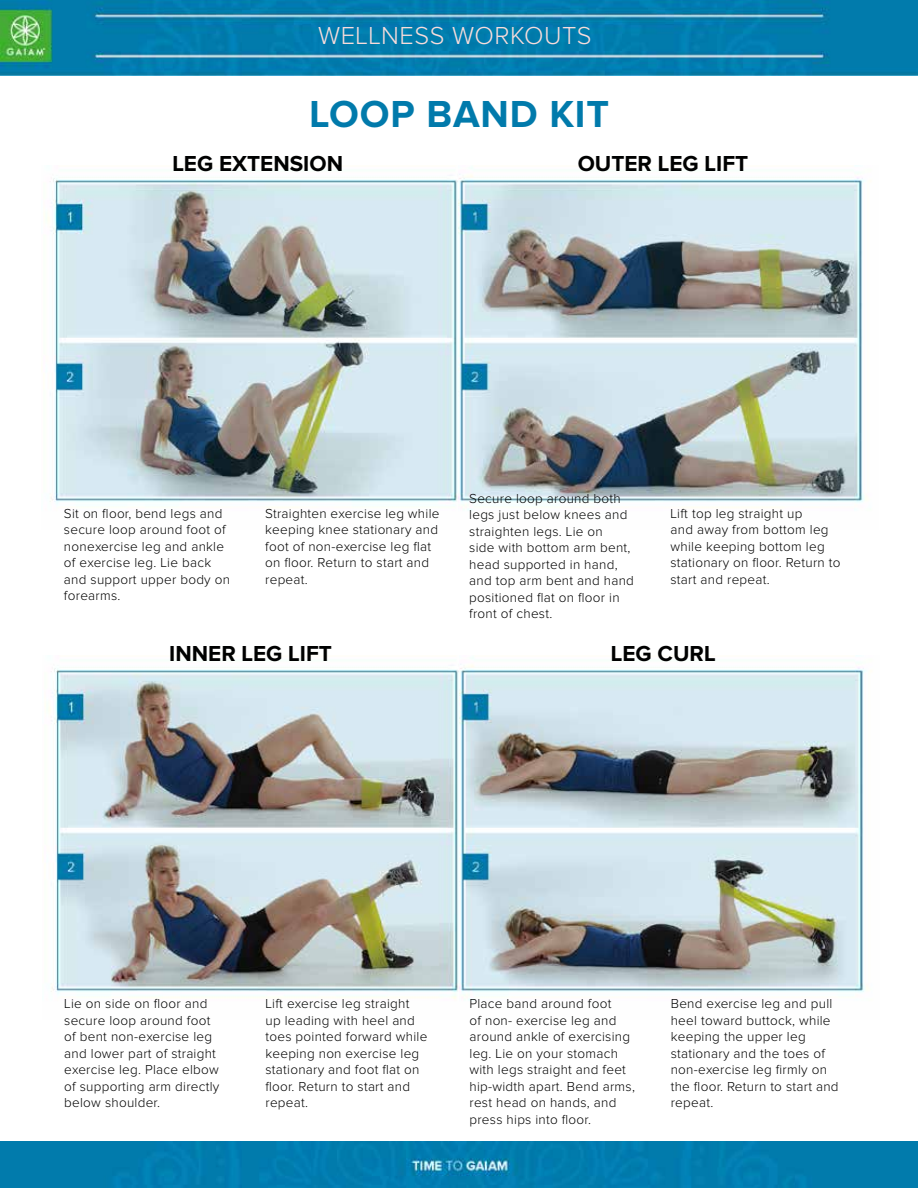
<style>
.page{position:relative;width:918px;height:1188px;background:#fff}
.page>*{position:absolute;margin:0;border:0;box-sizing:border-box;transform-origin:0 0}
.t1{font:700 39px "Proxima Nova";letter-spacing:.02em;color:#017aab}
.t2{font:300 25.5px "Proxima Nova";letter-spacing:.02em;color:#f8dcdb}
.t3{font:700 22.5px "Proxima Nova";color:#000101}
.t4{font:300 13.5px/16.5px "Proxima Nova";letter-spacing:.02em;color:#000101}
</style>
<div class="page">
<img style="left:0;top:0;width:918px;height:76px">
<img style="left:48px;top:657px;width:821px;height:344px">
<img style="left:0;top:1141px;width:918px;height:47px">
<img style="left:47px;top:165px;width:821px;height:346px">
<h2 class="t2" style="left:318px;top:24px;width:275px">WELLNESS WORKOUTS</h2>
<h1 class="t1" style="left:309px;top:96px;width:301px">LOOP BAND KIT</h1>
<h3 class="t3" style="left:172px;top:153px;width:172px">LEG EXTENSION</h3>
<h3 class="t3" style="left:578px;top:153px;width:172px">OUTER LEG LIFT</h3>
<p class="t4" style="left:64px;top:505px;width:168px">Sit on floor, bend legs and secure loop around foot of nonexercise leg and ankle of exercise leg. Lie back and support upper body on forearms.</p>
<p class="t4" style="left:265px;top:505px;width:176px">Straighten exercise leg while keeping knee stationary and foot of non-exercise leg flat on floor. Return to start and repeat.</p>
<p class="t4" style="left:469px;top:490px;width:166px">Secure loop around both legs just below knees and straighten legs. Lie on<br>side with bottom arm bent, head supported in hand, and top arm bent and hand positioned flat on floor in front of chest.</p>
<p class="t4" style="left:670px;top:505px;width:172px">Lift top leg straight up<br>and away from bottom leg while keeping bottom leg stationary on floor. Return to start and repeat.</p>
<h3 class="t3" style="left:169px;top:643px;width:164px">INNER LEG LIFT</h3>
<h3 class="t3" style="left:611px;top:643px;width:106px">LEG CURL</h3>
<p class="t4" style="left:64px;top:996px;width:157px">Lie on side on floor and secure loop around foot of bent non-exercise leg and lower part of straight exercise leg. Place elbow of supporting arm directly below shoulder.</p>
<p class="t4" style="left:265px;top:996px;width:163px">Lift exercise leg straight up leading with heel and toes pointed forward while keeping non exercise leg stationary and foot flat on floor. Return to start and repeat.</p>
<p class="t4" style="left:470px;top:996px;width:167px">Place band around foot<br>of non- exercise leg and around ankle of exercising leg. Lie on your stomach with legs straight and feet hip-width apart. Bend arms, rest head on hands, and press hips into floor.</p>
<p class="t4" style="left:671px;top:996px;width:169px">Bend exercise leg and pull heel toward buttock, while keeping the upper leg stationary and the toes of non-exercise leg firmly on the floor. Return to start and repeat.</p>
</div>
